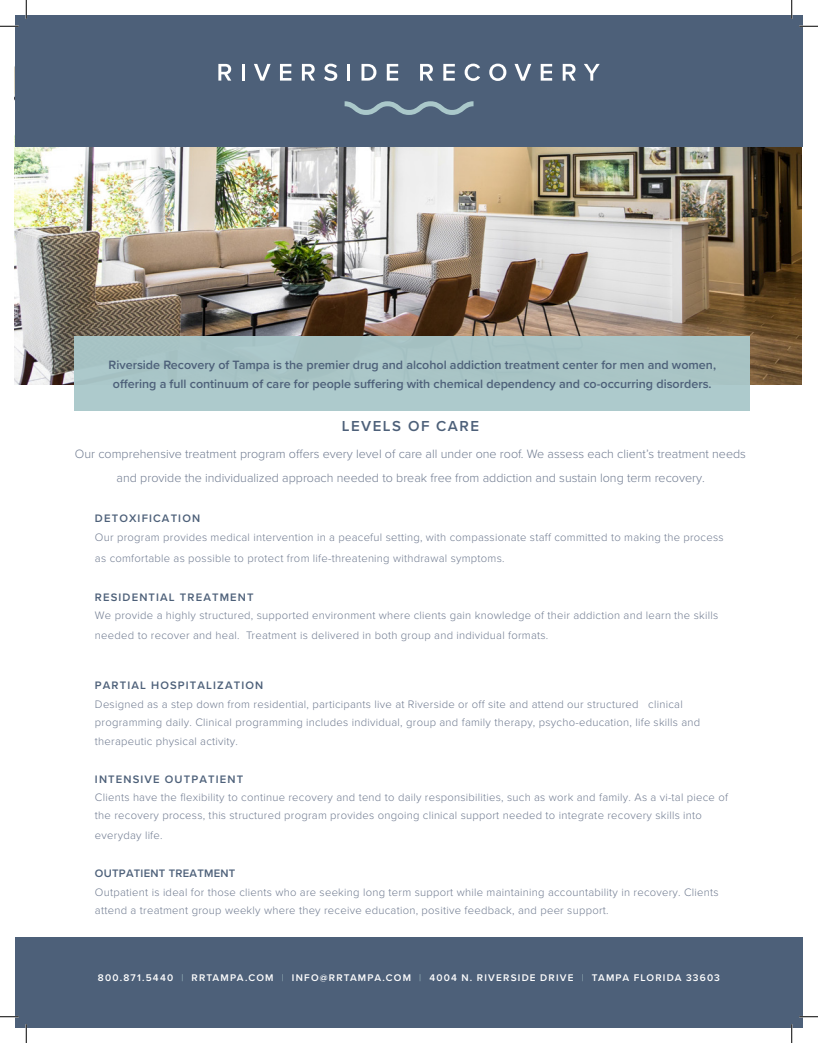
<style>
.page{position:relative;width:818px;height:1043px;background:#fff}
.page>*{position:absolute;margin:0;border:0;box-sizing:border-box;transform-origin:0 0}
.t1{font:600 15px "Proxima Nova";letter-spacing:.1em;color:#4d6079}
.t2{font:300 12.5px "Proxima Nova";color:#717c91}
.t3{font:600 12.5px "Proxima Nova";color:#4d6079}
.t4{font:300 11.25px/18.2px "Proxima Nova";letter-spacing:.02em;color:#717c91}
.t5{font:600 10px "Proxima Nova";letter-spacing:.12em;color:#fff}
.s1{font-weight:600;color:#4d6079}
.s2{font-weight:600;color:#4e617a}
.s3{font-weight:300;color:#aac8ca}
</style>
<div class="page">
<img style="left:14px;top:66px;width:787px;height:318px">
<div style="left:74px;top:336px;width:675px;height:75px;background:#aac8ca"></div>
<div style="left:15px;top:15px;width:787px;height:132px;background:#4d6079"></div>
<svg style="left:218px;top:64px;width:13px;height:17px"></svg>
<hr style="left:241px;top:64px;width:3px;height:17px;background:#fff">
<svg style="left:254px;top:64px;width:16px;height:17px"></svg>
<svg style="left:280px;top:64px;width:11px;height:17px"></svg>
<svg style="left:302px;top:64px;width:13px;height:17px"></svg>
<svg style="left:324px;top:64px;width:13px;height:17px"></svg>
<hr style="left:347px;top:64px;width:3px;height:17px;background:#fff">
<svg style="left:361px;top:64px;width:15px;height:17px"></svg>
<svg style="left:387px;top:64px;width:11px;height:17px"></svg>
<svg style="left:420px;top:64px;width:13px;height:17px"></svg>
<svg style="left:443px;top:64px;width:12px;height:17px"></svg>
<svg style="left:464px;top:64px;width:16px;height:17px"></svg>
<svg style="left:489px;top:64px;width:17px;height:17px"></svg>
<svg style="left:514px;top:64px;width:17px;height:17px"></svg>
<svg style="left:540px;top:64px;width:12px;height:17px"></svg>
<svg style="left:562px;top:64px;width:13px;height:17px"></svg>
<svg style="left:584px;top:64px;width:15px;height:17px"></svg>
<svg style="left:344px;top:101px;width:129px;height:14px"></svg>
<div style="left:15px;top:938px;width:787px;height:90px;background:#4d6079"></div>
<svg style="left:0;top:25px;width:19px;height:2px"></svg>
<svg style="left:799px;top:25px;width:19px;height:2px"></svg>
<svg style="left:0;top:1016px;width:19px;height:1px"></svg>
<svg style="left:799px;top:1015px;width:19px;height:2px"></svg>
<svg style="left:25px;top:0;width:2px;height:19px"></svg>
<svg style="left:25px;top:1024px;width:2px;height:18px"></svg>
<svg style="left:791px;top:0;width:1px;height:19px"></svg>
<svg style="left:791px;top:1024px;width:1px;height:18px"></svg>
<p class="t3" style="left:109px;top:356px;width:609px">Riverside Recovery of Tampa is the premier drug and alcohol addiction treatment center for men and women,</p>
<p class="t3" style="left:113px;top:374px;width:600px">offering a full continuum of care for people suffering with chemical dependency and co-occurring disorders.</p>
<p class="t1" style="left:342px;top:414px;width:139px">LEVELS OF CARE</p>
<p class="t2" style="left:75px;top:444px;width:672px">Our comprehensive treatment program offers every level of care all under one roof. We assess each client’s treatment needs</p>
<p class="t2" style="left:117px;top:469px;width:589px">and provide the individualized approach needed to break free from addiction and sustain long term recovery.</p>
<p class="t4" style="left:95px;top:508px;width:630px;line-height:19.2px"><span class="s1">DETOXIFICATION<br></span>Our program provides medical intervention in a peaceful setting, with compassionate staff committed to making the process</p>
<p class="t4" style="left:95px;top:548px;width:411px">as comfortable as possible to protect from life-threatening withdrawal symptoms.</p>
<p class="t4" style="left:95px;top:587px;width:624px"><span class="s1">RESIDENTIAL TREATMENT<br></span>We provide a highly structured, supported environment where clients gain knowledge of their addiction and learn the skills</p>
<p class="t4" style="left:95px;top:625px;width:455px">needed to recover and heal. Treatment is delivered in both group and individual formats.</p>
<p class="t4" style="left:95px;top:675px;width:607px"><span class="s1">PARTIAL HOSPITALIZATION<br></span>Designed as a step down from residential, participants live at Riverside or off site and attend our structured clinical programming daily. Clinical programming includes individual, group and family therapy, psycho-education, life skills and</p>
<p class="t4" style="left:95px;top:731px;width:144px">therapeutic physical activity.</p>
<p class="t4" style="left:95px;top:769px;width:634px"><span class="s1">INTENSIVE</span> <span class="s2">OUTPATIENT<br></span>Clients have the flexibility to continue recovery and tend to daily responsibilities, such as work and family. As a vi-tal piece of the recovery process, this structured program provides ongoing clinical support needed to integrate recovery skills into</p>
<p class="t4" style="left:95px;top:825px;width:69px">everyday life.</p>
<p class="t4" style="left:95px;top:864px;width:625px"><span class="s2">OUTPATIENT TREATMENT<br></span>Outpatient is ideal for those clients who are seeking long term support while maintaining accountability in recovery. Clients attend a treatment group weekly where they receive education, positive feedback, and peer support.</p>
<p class="t5" style="left:98px;top:970px;width:623px">800.871.5440 <span class="s3">|</span> RRTAMPA.COM <span class="s3">|</span> INFO@RRTAMPA.COM <span class="s3">|</span> 4004 N. RIVERSIDE DRIVE <span class="s3">|</span> TAMPA FLORIDA 33603</p>
</div>
